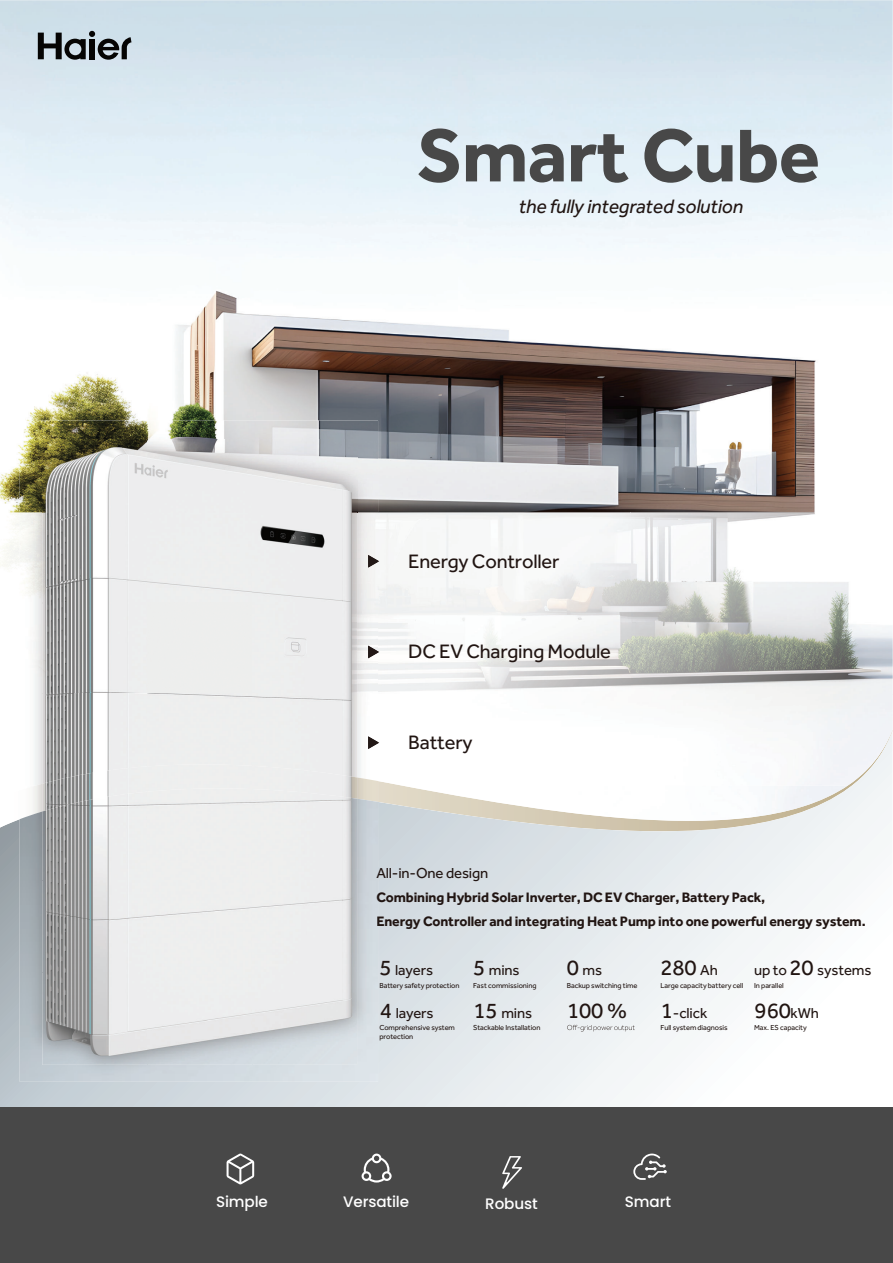
<style>
.page{position:relative;width:893px;height:1263px;background:#fff}
.page>*{position:absolute;margin:0;border:0;box-sizing:border-box;transform-origin:0 0}
.t1{font:700 77.25px "Effra";letter-spacing:-.01em;color:#484848}
.t2{font:22.35px "Effra";letter-spacing:-.01em;color:#211512}
.t3{font:20.1px "Effra";letter-spacing:-.01em;color:#211512}
.t4{font:italic 20.1px "Effra";letter-spacing:-.01em;color:#211512}
.t5{font:500 15.15px "Poppins";letter-spacing:-.01em;color:#fff}
.t6{font:15px "Effra";letter-spacing:-.01em;color:#211512}
.t7{font:700 14.1px/23.9px "Effra";letter-spacing:-.01em;color:#211512}
.t8{font:7.5px/9px "Effra";letter-spacing:-.01em;color:#211512}
.s1{color:#221816}
.s2{font-size:22.35px}
.s3{font-size:15px}
</style>
<div class="page">
<img style="left:0;top:0;width:893px;height:513px">
<img style="left:378px;top:513px;width:515px;height:216px">
<svg style="left:0;top:730px;width:893px;height:377px"></svg>
<div style="left:0;top:1107px;width:893px;height:156px;background:#484848"></div>
<svg style="left:567px;top:1025px;width:68px;height:7px"></svg>
<svg style="left:227px;top:1154px;width:27px;height:30px"></svg>
<svg style="left:502px;top:1156px;width:20px;height:33px"></svg>
<svg style="left:362px;top:1154px;width:30px;height:29px"></svg>
<svg style="left:633px;top:1154px;width:34px;height:26px"></svg>
<img style="left:20px;top:421px;width:358px;height:52px">
<img style="left:357px;top:473px;width:21px;height:304px">
<img style="left:20px;top:473px;width:22px;height:304px">
<svg style="left:368px;top:555px;width:11px;height:13px"></svg>
<svg style="left:368px;top:646px;width:11px;height:12px"></svg>
<svg style="left:368px;top:736px;width:11px;height:13px"></svg>
<img style="left:20px;top:777px;width:358px;height:22px">
<img style="left:20px;top:799px;width:358px;height:283px">
<svg style="left:376px;top:868px;width:2px;height:10px"></svg>
<img style="left:42px;top:440px;width:315px;height:253px">
<img style="left:42px;top:693px;width:105px;height:71px">
<div style="left:147px;top:693px;width:105px;height:71px;background:#edefee"></div>
<img style="left:252px;top:693px;width:105px;height:72px">
<img style="left:42px;top:764px;width:210px;height:24px">
<img style="left:252px;top:765px;width:105px;height:23px">
<img style="left:42px;top:788px;width:315px;height:277px">
<svg style="left:38px;top:31px;width:93px;height:29px"></svg>
<h1 class="t1" style="left:417px;top:108px;width:405px">Smart Cube</h1>
<h3 class="t4" style="left:519px;top:194px;width:226px">the fully integrated solution</h3>
<h3 class="t3" style="left:408px;top:549px;width:153px">Energy Controller</h3>
<h3 class="t3" style="left:408px;top:639px;width:204px">DC EV Charging Module</h3>
<h3 class="t3" style="left:408px;top:730px;width:66px">Battery</h3>
<h3 class="t6" style="left:376px;top:864px;width:113px"><span class="s1">A</span>ll-in-One design</h3>
<h3 class="t7" style="left:376px;top:885px;width:491px"><span class="s1">C</span>ombining Hybrid Solar Inverter, DC EV Charger, Battery Pack,<br><span class="s1">E</span>nergy Controller and integrating Heat Pump into one powerful energy system.</h3>
<h3 class="t6" style="left:379px;top:961px;width:55px"><span class="s2">5</span> layers</h3>
<p class="t8" style="left:379px;top:981px;width:82px">Battery safety protection</p>
<h3 class="t6" style="left:473px;top:961px;width:48px"><span class="s2">5</span> mins</h3>
<p class="t8" style="left:473px;top:981px;width:65px">Fast commissioning</p>
<h3 class="t6" style="left:567px;top:961px;width:37px"><span class="s2">0</span> ms</h3>
<p class="t8" style="left:567px;top:981px;width:72px">Backup switching time</p>
<h2 class="t2" style="left:660px;top:954px;width:59px">280 <span class="s3">Ah</span></h2>
<p class="t8" style="left:660px;top:981px;width:84px">Large capacity battery cell</p>
<h3 class="t6" style="left:754px;top:961px;width:119px">up to <span class="s2">20</span> systems</h3>
<p class="t8" style="left:754px;top:981px;width:31px">In parallel</p>
<h3 class="t6" style="left:380px;top:1004px;width:55px"><span class="s2">4</span> layers</h3>
<h3 class="t6" style="left:474px;top:1004px;width:60px"><span class="s2">15</span> mins</h3>
<h2 class="t2" style="left:567px;top:997px;width:61px">100 %</h2>
<h3 class="t6" style="left:661px;top:1004px;width:48px"><span class="s2">1</span>-click</h3>
<h2 class="t2" style="left:755px;top:997px;width:66px">960<span class="s3">kWh</span></h2>
<p class="t8" style="left:379px;top:1023px;width:77px">Comprehensive system protection</p>
<p class="t8" style="left:473px;top:1023px;width:69px">Stackable Installation</p>
<p class="t8" style="left:660px;top:1023px;width:69px">Full system diagnosis</p>
<p class="t8" style="left:754px;top:1023px;width:54px">Max. ES capacity</p>
<h3 class="t5" style="left:216px;top:1193px;width:53px">Simple</h3>
<h3 class="t5" style="left:343px;top:1193px;width:67px">Versatile</h3>
<h3 class="t5" style="left:485px;top:1195px;width:54px">Robust</h3>
<h3 class="t5" style="left:625px;top:1193px;width:48px">Smart</h3>
</div>
